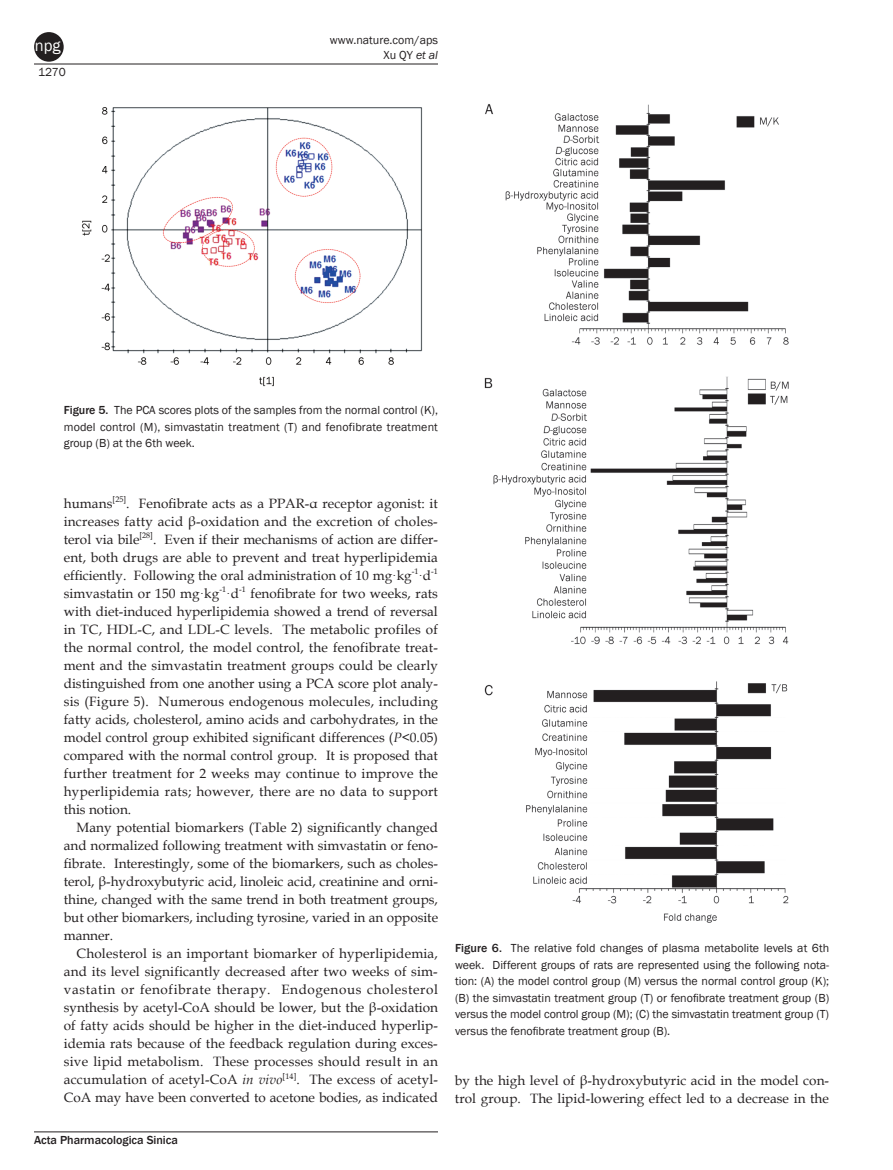
<style>
.page{position:relative;width:893px;height:1170px;background:#fff}
.page>*{position:absolute;margin:0;border:0;box-sizing:border-box;transform-origin:0 0}
.t1{font:16.5px "Franklin Gothic";color:#fff}
.t2{font:13.5px/18px "Book Antiqua";letter-spacing:.005em;color:#231f20;text-align:justify}
.t3{font:12px/16.5px "Franklin Gothic";color:#231f20;text-align:justify}
.t4{font:500 12px "Franklin Gothic";color:#231f20}
.s1{font-style:italic}
.s2{font-weight:500}
.s3{font-family:"Times New Roman"}
</style>
<div class="page">
<hr style="left:34px;top:64px;width:404px;height:1px;background:#231f20">
<hr style="left:34px;top:1131px;width:404px;height:1px;background:#231f20">
<div style="left:34px;top:32px;width:30px;height:30px;background:#231f20;border-radius:50%"></div>
<img style="left:82px;top:107px;width:341px;height:280px">
<img style="left:484px;top:104px;width:305px;height:819px">
<p class="t1" style="left:35px;top:35px;width:27px">npg</p>
<p class="t3" style="left:38px;top:64px;width:29px">1270</p>
<p class="t3" style="left:330px;top:32px;width:110px;line-height:15px;text-align:right">www.nature.com/aps<br>Xu QY <span class="s1">et al</span></p>
<p class="t3" style="left:64px;top:402px;width:376px"><span class="s2">Figure 5.</span> The PCA scores plots of the samples from the normal control (K), model control (M), simvastatin treatment (T) and fenofibrate treatment group (B) at the 6th week.</p>
<p class="t2" style="left:64px;top:494px;width:376px">humans<sup>[25]</sup>. Fenofibrate acts as a PPAR-α receptor agonist: it increases fatty acid β-oxidation and the excretion of choles&shy;terol via bile<sup>[28]</sup>. Even if their mechanisms of action are differ&shy;ent, both drugs are able to prevent and treat hyperlipidemia efficiently. Following the oral administration of 10 mg<span class="s3">·</span>kg<sup>-1</sup><span class="s3">·</span>d<sup>-1 </sup>simvastatin or 150 mg<span class="s3">·</span>kg<sup>-1</sup><span class="s3">·</span>d<sup>-1</sup> fenofibrate for two weeks, rats with diet-induced hyperlipidemia showed a trend of reversal in TC, HDL-C, and LDL-C levels. The metabolic profiles of the normal control, the model control, the fenofibrate treat&shy;ment and the simvastatin treatment groups could be clearly distinguished from one another using a PCA score plot analy&shy;sis (Figure 5). Numerous endogenous molecules, including fatty acids, cholesterol, amino acids and carbohydrates, in the model control group exhibited significant differences (<span class="s1">P</span>&lt;0.05) compared with the normal control group. It is proposed that further treatment for 2 weeks may continue to improve the hyperlipidemia rats; however, there are no data to support this notion.</p>
<p class="t2" style="left:64px;top:818px;width:376px;text-indent:13px">Many potential biomarkers (Table 2) significantly changed and normalized following treatment with simvastatin or feno&shy;fibrate. Interestingly, some of the biomarkers, such as choles&shy;terol, β-hydroxybutyric acid, linoleic acid, creatinine and orni&shy;thine, changed with the same trend in both treatment groups, but other biomarkers, including tyrosine, varied in an opposite manner.</p>
<p class="t2" style="left:64px;top:944px;width:376px;text-indent:13px">Cholesterol is an important biomarker of hyperlipidemia, and its level significantly decreased after two weeks of sim&shy;vastatin or fenofibrate therapy. Endogenous cholesterol synthesis by acetyl-CoA should be lower, but the β-oxidation of fatty acids should be higher in the diet-induced hyperlip&shy;idemia rats because of the feedback regulation during exces&shy;sive lipid metabolism. These processes should result in an accumulation of acetyl-CoA <span class="s1">in vivo</span><sup>[14]</sup>. The excess of acetyl-CoA may have been converted to acetone bodies, as indicated</p>
<p class="t4" style="left:34px;top:1132px;width:145px">Acta Pharmacologica Sinica</p>
<p class="t3" style="left:455px;top:940px;width:376px"><span class="s2">Figure 6.</span> The relative fold changes of plasma metabolite levels at 6th week. Different groups of rats are represented using the following nota&shy;tion: (A) the model control group (M) versus the normal control group (K); (B) the simvastatin treatment group (T) or fenofibrate treatment group (B) versus the model control group (M); (C) the simvastatin treatment group (T) versus the fenofibrate treatment group (B).</p>
<p class="t2" style="left:455px;top:1070px;width:376px">by the high level of β-hydroxybutyric acid in the model con&shy;trol group. The lipid-lowering effect led to a decrease in the</p>
</div>
